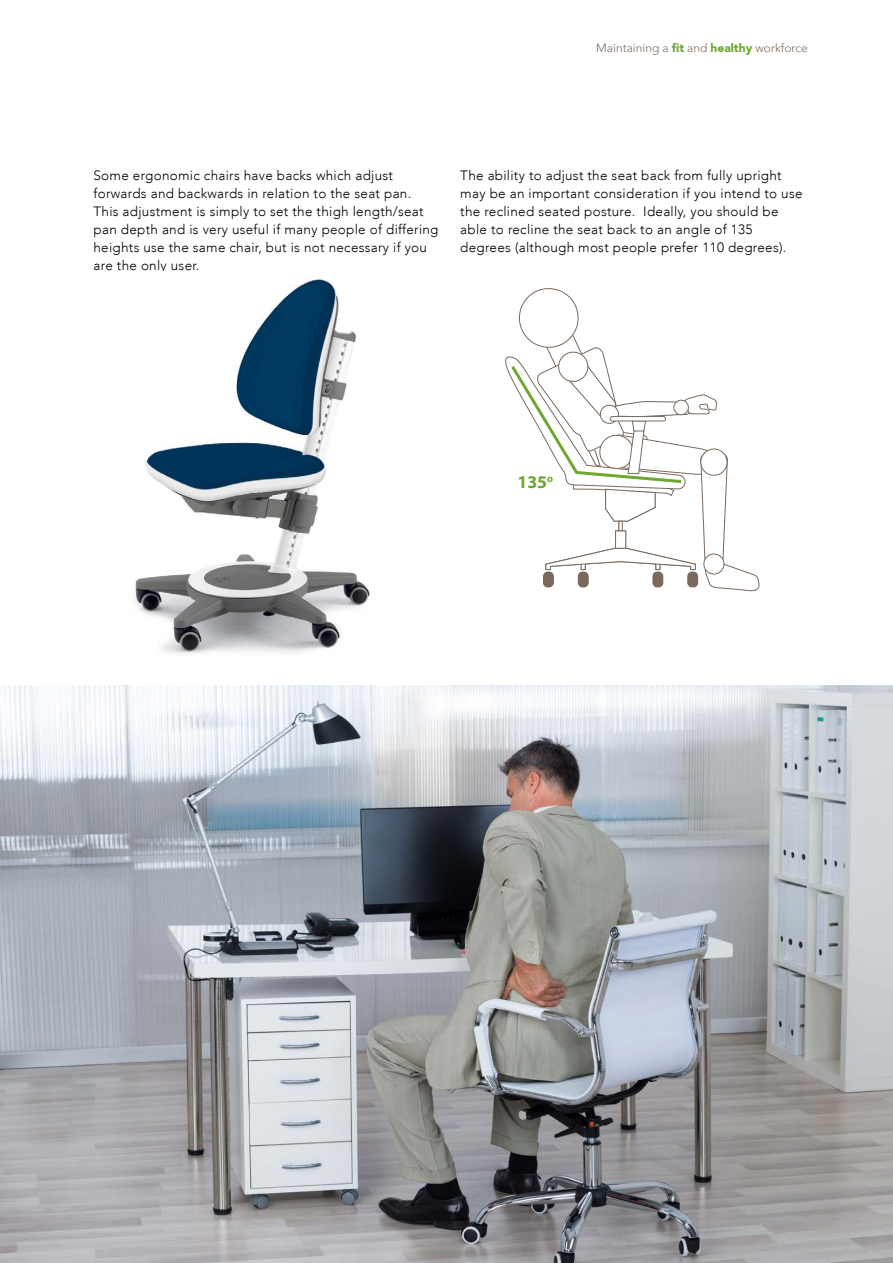
<style>
.page{position:relative;width:893px;height:1263px;background:#fff}
.page>*{position:absolute;margin:0;border:0;box-sizing:border-box;transform-origin:0 0}
.t1{font:700 17.85px "Myriad Pro";color:#6da62e}
.t2{font:300 13.5px/18px "Avenir LT";letter-spacing:.02em;color:#000}
.t3{font:300 12px "Avenir";color:#79695d}
.s1{font-weight:900;color:#6ca62e}
</style>
<div class="page">
<img style="left:135px;top:279px;width:235px;height:375px">
<svg style="left:505px;top:288px;width:254px;height:304px"></svg>
<img style="left:0;top:686px;width:893px;height:577px">
<p class="t3" style="left:596px;top:40px;width:213px">Maintaining a <span class="s1">fit</span> and <span class="s1">healthy</span> workforce</p>
<p class="t2" style="left:94px;top:167px;width:346px">Some ergonomic chairs have backs which adjust forwards and backwards in relation to the seat pan.<br>This adjustment is simply to set the thigh length/seat pan depth and is very useful if many people of differing heights use the same chair, but is not necessary if you are the only user.</p>
<p class="t2" style="left:460px;top:167px;width:344px">The ability to adjust the seat back from fully upright may be an important consideration if you intend to use the reclined seated posture. Ideally, you should be able to recline the seat back to an angle of 135 degrees (although most people prefer 110 degrees).</p>
<h1 class="t1" style="left:517px;top:471px;width:37px">135<sup>o</sup></h1>
</div>
